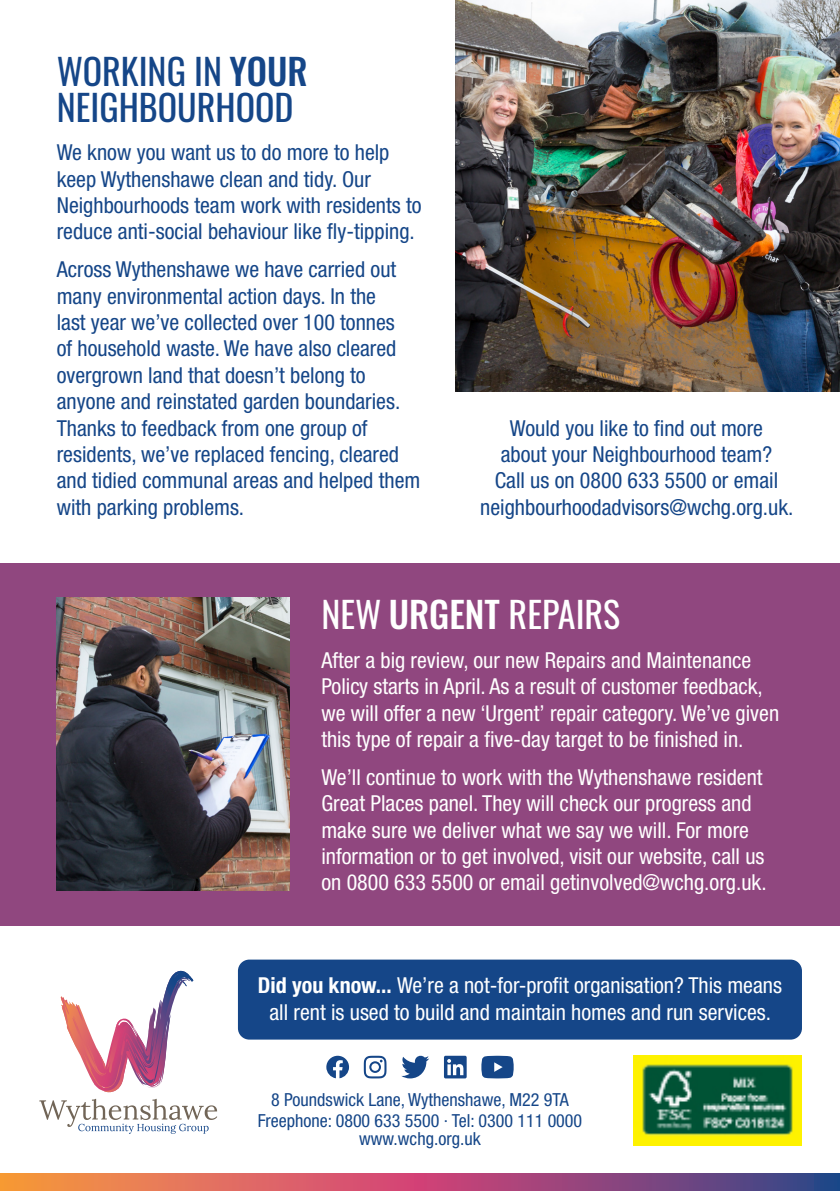
<style>
.page{position:relative;width:840px;height:1191px;background:#fff}
.page>*{position:absolute;margin:0;border:0;box-sizing:border-box;transform-origin:0 0}
.t1{font:36px "Oswald";color:#154688}
.t2{font:36px "Oswald";color:#fff}
.t3{font:condensed 22px/26.4px "Helvetica Neue LT Std";color:#154688}
.t4{font:condensed 22px/26.4px "Helvetica Neue LT Std";color:#fff}
.t5{font:condensed 18px "Helvetica Neue LT Std";color:#154688}
.s1{font-weight:500}
.s2{font-weight:700}
</style>
<div class="page">
<div style="left:0;top:562px;width:839px;height:363px;background:#90477f"></div>
<img style="left:455px;top:0;width:384px;height:391px">
<svg style="left:39px;top:1098px;width:178px;height:35px"></svg>
<svg style="left:61px;top:971px;width:126px;height:121px"></svg>
<div style="left:238px;top:959px;width:563px;height:80px;background:#154688;border-radius:11px"></div>
<svg style="left:481px;top:1055px;width:32px;height:23px"></svg>
<svg style="left:326px;top:1055px;width:23px;height:23px"></svg>
<svg style="left:401px;top:1055px;width:28px;height:23px"></svg>
<svg style="left:363px;top:1055px;width:23px;height:23px"></svg>
<svg style="left:444px;top:1055px;width:22px;height:23px"></svg>
<svg style="left:0;top:1174px;width:839px;height:17px;background:#b25a6d"></svg>
<img style="left:57px;top:598px;width:232px;height:292px">
<img style="left:633px;top:1055px;width:168px;height:90px">
<p class="t1" style="left:57px;top:39px;width:252px">WORKING IN <span class="s1">YOUR</span></p>
<p class="t1" style="left:57px;top:75px;width:238px">NEIGHBOURHOOD</p>
<p class="t3" style="left:57px;top:139px;width:366px">We know you want us to do more to help keep Wythenshawe clean and tidy. Our Neighbourhoods team work with residents to reduce anti-social behaviour like fly-tipping.</p>
<p class="t3" style="left:57px;top:256px;width:365px">Across Wythenshawe we have carried out many environmental action days. In the<br>last year we’ve collected over 100 tonnes<br>of household waste. We have also cleared overgrown land that doesn’t belong to anyone and reinstated garden boundaries.<br>Thanks to feedback from one group of residents, we’ve replaced fencing, cleared and tidied communal areas and helped them with parking problems.</p>
<p class="t3" style="left:480px;top:414px;width:314px;text-align:center">Would you like to find out more<br>about your Neighbourhood team?<br>Call us on 0800 633 5500 or email neighbourhoodadvisors@wchg.org.uk.</p>
<p class="t2" style="left:321px;top:582px;width:300px">NEW <span class="s1">URGENT</span> REPAIRS</p>
<p class="t4" style="left:321px;top:646px;width:459px">After a big review, our new Repairs and Maintenance Policy starts in April. As a result of customer feedback, we will offer a new ‘Urgent’ repair category. We’ve given this type of repair a five-day target to be finished in.</p>
<p class="t4" style="left:321px;top:763px;width:446px">We’ll continue to work with the Wythenshawe resident Great Places panel. They will check our progress and make sure we deliver what we say we will. For more information or to get involved, visit our website, call us on 0800 633 5500 or email getinvolved@wchg.org.uk.</p>
<p class="t4" style="left:258px;top:972px;width:525px;text-align:center"><span class="s2">Did you know...</span> We’re a not-for-profit organisation? This means all rent is used to build and maintain homes and run services.</p>
<p class="t5" style="left:271px;top:1088px;width:299px">8 Poundswick Lane, Wythenshawe, M22 9TA</p>
<p class="t5" style="left:257px;top:1110px;width:326px">Freephone: 0800 633 5500 · Tel: 0300 111 0000</p>
<p class="t5" style="left:359px;top:1128px;width:123px">www.wchg.org.uk</p>
</div>
